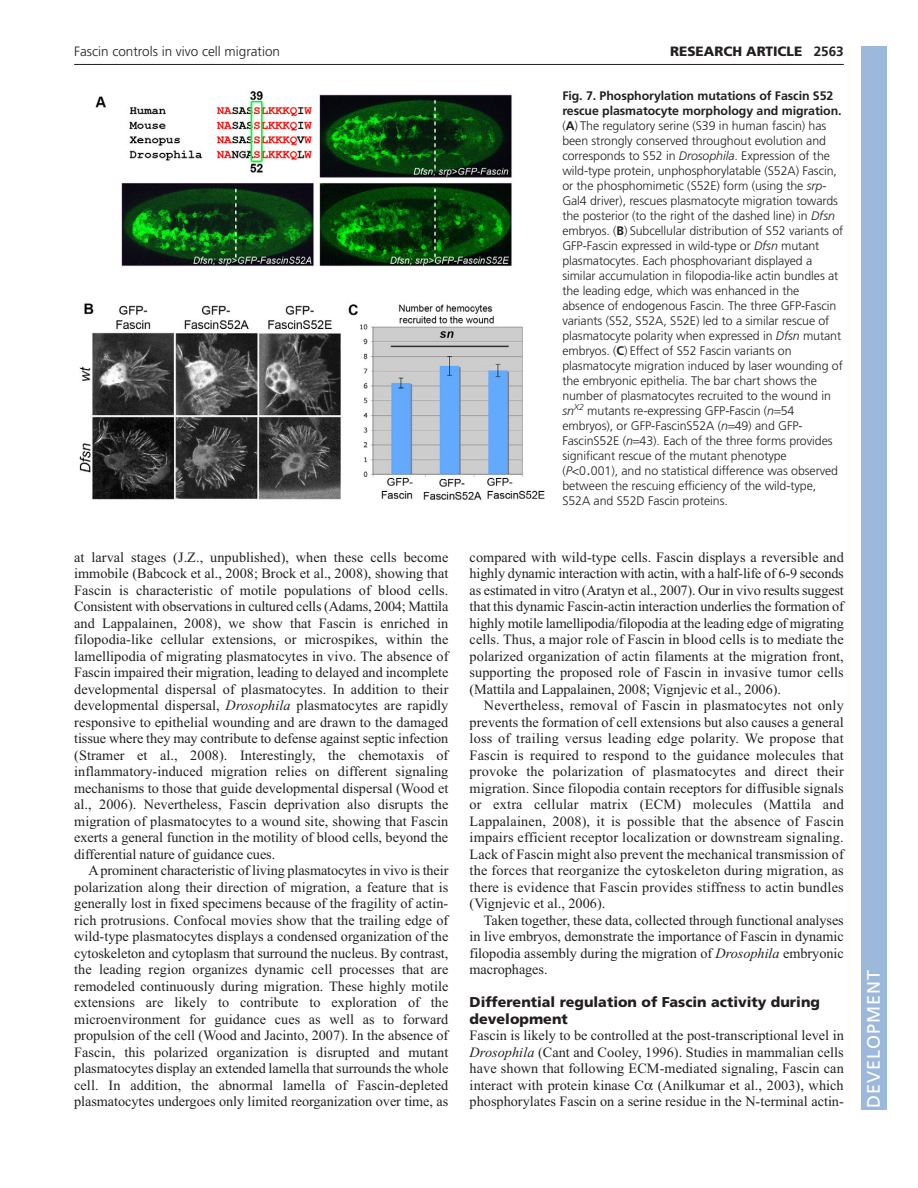
<style>
.page{position:relative;width:918px;height:1188px;background:#fff}
.page>*{position:absolute;margin:0;border:0;box-sizing:border-box;transform-origin:0 0}
.t1{font:18px "Frutiger LT Std";letter-spacing:.055em;color:#fff}
.t2{font:14.25px/16.5px "Times New Roman";letter-spacing:-.005em;color:#231f20;text-align:justify}
.t3{font:900 14.25px/16.5px "Frutiger LT Std";color:#231f20}
.t4{font:300 13.5px "Frutiger LT Std";color:#231f20}
.t5{font:900 13.5px "Frutiger LT Std";color:#231f20}
.t6{font:300 12.3px/15px "Frutiger LT Std";letter-spacing:-.005em;color:#231f20}
.s1{font-weight:700}
.s2{font-style:italic}
.s3{font-size:18px}
</style>
<div class="page">
<hr style="left:74px;top:64px;width:770px;height:1px;background:#231f20">
<img style="left:79px;top:91px;width:466px;height:409px">
<div style="left:861px;top:46px;width:25px;height:1064px;background:#9cb9db"></div>
<p class="t4" style="left:74px;top:46px;width:207px">Fascin controls in vivo cell migration</p>
<p class="t5" style="left:670px;top:46px;width:175px">RESEARCH ARTICLE <span class="s1">2563</span></p>
<p class="t6" style="left:562px;top:89px;width:283px"><span class="s1">Fig. 7. Phosphorylation mutations of Fascin S52 rescue plasmatocyte morphology and migration. </span>(<span class="s1">A</span>) The regulatory serine (S39 in human fascin) has been strongly conserved throughout evolution and corresponds to S52 in <span class="s2">Drosophila</span>. Expression of the wild-type protein, unphosphorylatable (S52A) Fascin, or the phosphomimetic (S52E) form (using the <span class="s2">srp</span>-Gal4 driver), rescues plasmatocyte migration towards the posterior (to the right of the dashed line) in <span class="s2">Dfsn </span>embryos. (<span class="s1">B</span>) Subcellular distribution of S52 variants of GFP-Fascin expressed in wild-type or <span class="s2">Dfsn</span> mutant plasmatocytes. Each phosphovariant displayed a similar accumulation in filopodia-like actin bundles at the leading edge, which was enhanced in the absence of endogenous Fascin. The three GFP-Fascin variants (S52, S52A, S52E) led to a similar rescue of plasmatocyte polarity when expressed in <span class="s2">Dfsn</span> mutant embryos. (<span class="s1">C</span>) Effect of S52 Fascin variants on plasmatocyte migration induced by laser wounding of the embryonic epithelia. The bar chart shows the number of plasmatocytes recruited to the wound in <span class="s2">sn</span><sup>X2</sup> mutants re-expressing GFP-Fascin (<span class="s2">n</span> 54 embryos), or GFP-FascinS52A (<span class="s2">n</span> 49) and GFP-FascinS52E (<span class="s2">n</span> 43). Each of the three forms provides significant rescue of the mutant phenotype (<span class="s2">P</span>&lt;0<span class="s3">.</span>001), and no statistical difference was observed between the rescuing efficiency of the wild-type, S52A and S52D Fascin proteins.</p>
<p class="t2" style="left:74px;top:550px;width:376px">at larval stages (J.Z., unpublished), when these cells become immobile (Babcock et al., 2008; Brock et al., 2008), showing that Fascin is characteristic of motile populations of blood cells.<br>Consistent with observations in cultured cells (Adams, 2004; Mattila and Lappalainen, 2008), we show that Fascin is enriched in filopodia-like cellular extensions, or microspikes, within the lamellipodia of migrating plasmatocytes in vivo. The absence of Fascin impaired their migration, leading to delayed and incomplete developmental dispersal of plasmatocytes. In addition to their developmental dispersal, <span class="s2">Drosophila</span> plasmatocytes are rapidly responsive to epithelial wounding and are drawn to the damaged tissue where they may contribute to defense against septic infection (Stramer et al., 2008). Interestingly, the chemotaxis of inflammatory-induced migration relies on different signaling mechanisms to those that guide developmental dispersal (Wood et al., 2006). Nevertheless, Fascin deprivation also disrupts the migration of plasmatocytes to a wound site, showing that Fascin exerts a general function in the motility of blood cells, beyond the differential nature of guidance cues.</p>
<p class="t2" style="left:74px;top:864px;width:376px;text-indent:14px">A prominent characteristic of living plasmatocytes in vivo is their polarization along their direction of migration, a feature that is generally lost in fixed specimens because of the fragility of actin&shy;rich protrusions. Confocal movies show that the trailing edge of wild-type plasmatocytes displays a condensed organization of the cytoskeleton and cytoplasm that surround the nucleus. By contrast, the leading region organizes dynamic cell processes that are remodeled continuously during migration. These highly motile extensions are likely to contribute to exploration of the microenvironment for guidance cues as well as to forward propulsion of the cell (Wood and Jacinto, 2007). In the absence of Fascin, this polarized organization is disrupted and mutant plasmatocytes display an extended lamella that surrounds the whole cell. In addition, the abnormal lamella of Fascin-depleted plasmatocytes undergoes only limited reorganization over time, as</p>
<p class="t2" style="left:470px;top:550px;width:376px">compared with wild-type cells. Fascin displays a reversible and highly dynamic interaction with actin, with a half-life of 6-9 seconds as estimated in vitro (Aratyn et al., 2007). Our in vivo results suggest that this dynamic Fascin-actin interaction underlies the formation of highly motile lamellipodia/filopodia at the leading edge of migrating cells. Thus, a major role of Fascin in blood cells is to mediate the polarized organization of actin filaments at the migration front, supporting the proposed role of Fascin in invasive tumor cells (Mattila and Lappalainen, 2008; Vignjevic et al., 2006).</p>
<p class="t2" style="left:470px;top:699px;width:376px;text-indent:14px">Nevertheless, removal of Fascin in plasmatocytes not only prevents the formation of cell extensions but also causes a general loss of trailing versus leading edge polarity. We propose that Fascin is required to respond to the guidance molecules that provoke the polarization of plasmatocytes and direct their migration. Since filopodia contain receptors for diffusible signals or extra cellular matrix (ECM) molecules (Mattila and Lappalainen, 2008), it is possible that the absence of Fascin impairs efficient receptor localization or downstream signaling.<br>Lack of Fascin might also prevent the mechanical transmission of the forces that reorganize the cytoskeleton during migration, as there is evidence that Fascin provides stiffness to actin bundles (Vignjevic et al., 2006).</p>
<p class="t2" style="left:470px;top:913px;width:376px;text-indent:14px">Taken together, these data, collected through functional analyses in live embryos, demonstrate the importance of Fascin in dynamic filopodia assembly during the migration of <span class="s2">Drosophila</span> embryonic macrophages.</p>
<p class="t3" style="left:470px;top:995px;width:352px">Differential regulation of Fascin activity during development</p>
<p class="t2" style="left:470px;top:1029px;width:376px">Fascin is likely to be controlled at the post-transcriptional level in <span class="s2">Drosophila</span> (Cant and Cooley, 1996). Studies in mammalian cells have shown that following ECM-mediated signaling, Fascin can interact with protein kinase C (Anilkumar et al., 2003), which phosphorylates Fascin on a serine residue in the N-terminal actin-</p>
<p class="t1" style="left:863px;top:1108px;width:140px;rotate:-90deg">DEVELOPMENT</p>
</div>
